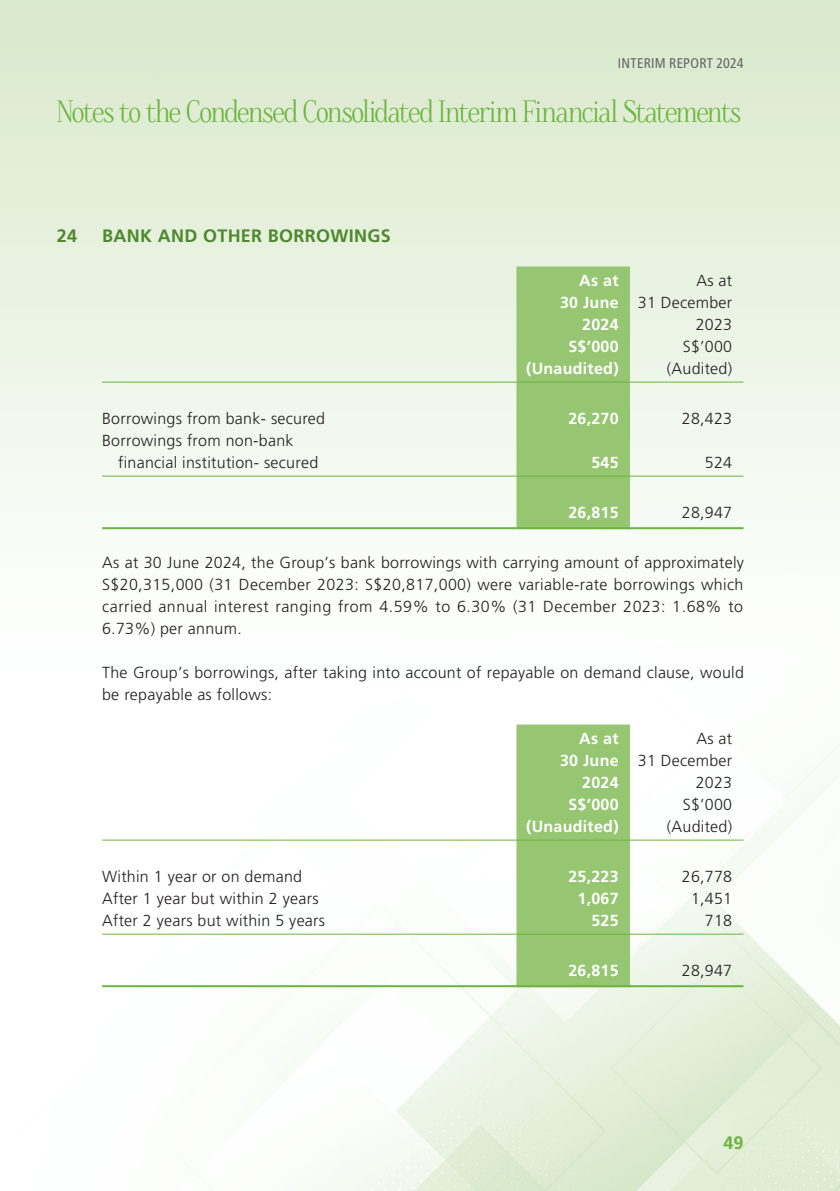
<style>
.page{position:relative;width:840px;height:1191px;background:#fff}
.page>*{position:absolute;margin:0;border:0;box-sizing:border-box;transform-origin:0 0}
.t1{font:30px "Foglihten";letter-spacing:-.06em;color:#6cb43f;scale:.85 1}
._01_H1{font:700 18px "Frutiger LT Std";letter-spacing:.015em;color:#4d892d}
.t2{font:700 18px "Frutiger LT Std";color:#6cb43f}
._00_txt{font:300 16px/22px "Frutiger LT Std";letter-spacing:.015em;color:#231f20;text-align:justify}
._50_Table_txt{font:300 16px/22px "Frutiger LT Std";letter-spacing:.015em;color:#231f20}
._50_Table_txt-2{font:700 16px "Frutiger LT Std";letter-spacing:.015em;color:#fff}
.t3{font:condensed 14px "Frutiger LT Std";letter-spacing:.02em;color:#636366}
</style>
<div class="page">
<img style="left:0;top:0;width:839px;height:1191px">
<div style="left:516px;top:266px;width:113px;height:261px;background:#96c672"></div>
<hr style="left:102px;top:381px;width:414px;height:1px;background:#6cb43f">
<hr style="left:516px;top:381px;width:113px;height:1px;background:#6cb43f">
<hr style="left:629px;top:381px;width:114px;height:1px;background:#6cb43f">
<hr style="left:102px;top:475px;width:414px;height:1px;background:#6cb43f">
<hr style="left:516px;top:475px;width:113px;height:1px;background:#6cb43f">
<hr style="left:629px;top:475px;width:114px;height:1px;background:#6cb43f">
<hr style="left:102px;top:527px;width:414px;height:2px;background:#6cb43f">
<hr style="left:516px;top:527px;width:113px;height:2px;background:#6cb43f">
<hr style="left:629px;top:527px;width:114px;height:2px;background:#6cb43f">
<div style="left:516px;top:724px;width:113px;height:261px;background:#96c672"></div>
<hr style="left:102px;top:839px;width:414px;height:1px;background:#6cb43f">
<hr style="left:516px;top:839px;width:113px;height:1px;background:#6cb43f">
<hr style="left:629px;top:839px;width:114px;height:1px;background:#6cb43f">
<hr style="left:102px;top:933px;width:414px;height:1px;background:#6cb43f">
<hr style="left:516px;top:933px;width:113px;height:1px;background:#6cb43f">
<hr style="left:629px;top:933px;width:114px;height:1px;background:#6cb43f">
<hr style="left:102px;top:985px;width:414px;height:2px;background:#6cb43f">
<hr style="left:516px;top:985px;width:113px;height:2px;background:#6cb43f">
<hr style="left:629px;top:985px;width:114px;height:2px;background:#6cb43f">
<p class="t3" style="left:617px;top:55px;width:127px">INTERIM REPORT 2024</p>
<h1 class="t1" style="left:57px;top:95px;width:806px">Notes to the Condensed Consolidated Interim Financial Statements</h1>
<p class="_01_H1" style="left:57px;top:225px;width:22px">24</p>
<p class="_01_H1" style="left:102px;top:225px;width:290px">BANK AND OTHER BORROWINGS</p>
<p class="_50_Table_txt-2" style="left:579px;top:271px;width:41px">As at</p>
<p class="_50_Table_txt-2" style="left:559px;top:293px;width:60px">30 June</p>
<p class="_50_Table_txt-2" style="left:582px;top:315px;width:38px">2024</p>
<p class="_50_Table_txt" style="left:696px;top:269px;width:37px">As at</p>
<p class="_50_Table_txt" style="left:637px;top:291px;width:96px">31 December</p>
<p class="_50_Table_txt" style="left:695px;top:313px;width:38px">2023</p>
<p class="_50_Table_txt-2" style="left:568px;top:337px;width:52px">S$’000</p>
<p class="_50_Table_txt" style="left:682px;top:335px;width:51px">S$’000</p>
<p class="_50_Table_txt-2" style="left:525px;top:359px;width:94px">(Unaudited)</p>
<p class="_50_Table_txt" style="left:666px;top:357px;width:67px">(Audited)</p>
<p class="_50_Table_txt" style="left:102px;top:407px;width:224px">Borrowings from bank- secured</p>
<p class="_50_Table_txt-2" style="left:568px;top:409px;width:52px">26,270</p>
<p class="_50_Table_txt" style="left:681px;top:407px;width:52px">28,423</p>
<p class="_50_Table_txt" style="left:118px;top:429px;width:201px;text-indent:-16px">Borrowings from non-bank financial institution- secured</p>
<p class="_50_Table_txt-2" style="left:591px;top:453px;width:29px">545</p>
<p class="_50_Table_txt" style="left:704px;top:451px;width:29px">524</p>
<p class="_50_Table_txt-2" style="left:568px;top:503px;width:52px">26,815</p>
<p class="_50_Table_txt" style="left:681px;top:501px;width:52px">28,947</p>
<p class="_00_txt" style="left:102px;top:551px;width:643px">As at 30 June 2024, the Group’s bank borrowings with carrying amount of approximately S$20,315,000 (31 December 2023: S$20,817,000) were variable-rate borrowings which carried annual interest ranging from 4.59% to 6.30% (31 December 2023: 1.68% to 6.73%) per annum.</p>
<p class="_00_txt" style="left:102px;top:661px;width:643px">The Group’s borrowings, after taking into account of repayable on demand clause, would be repayable as follows:</p>
<p class="_50_Table_txt-2" style="left:579px;top:729px;width:41px">As at</p>
<p class="_50_Table_txt-2" style="left:559px;top:751px;width:60px">30 June</p>
<p class="_50_Table_txt-2" style="left:582px;top:773px;width:38px">2024</p>
<p class="_50_Table_txt" style="left:696px;top:727px;width:37px">As at</p>
<p class="_50_Table_txt" style="left:637px;top:749px;width:96px">31 December</p>
<p class="_50_Table_txt" style="left:695px;top:771px;width:38px">2023</p>
<p class="_50_Table_txt-2" style="left:568px;top:795px;width:52px">S$’000</p>
<p class="_50_Table_txt" style="left:682px;top:793px;width:51px">S$’000</p>
<p class="_50_Table_txt-2" style="left:525px;top:817px;width:94px">(Unaudited)</p>
<p class="_50_Table_txt" style="left:666px;top:815px;width:67px">(Audited)</p>
<p class="_50_Table_txt" style="left:102px;top:865px;width:201px">Within 1 year or on demand</p>
<p class="_50_Table_txt-2" style="left:568px;top:867px;width:52px">25,223</p>
<p class="_50_Table_txt" style="left:681px;top:865px;width:52px">26,778</p>
<p class="_50_Table_txt" style="left:102px;top:887px;width:218px">After 1 year but within 2 years</p>
<p class="_50_Table_txt-2" style="left:577px;top:889px;width:43px">1,067</p>
<p class="_50_Table_txt" style="left:690px;top:887px;width:43px">1,451</p>
<p class="_50_Table_txt" style="left:102px;top:909px;width:224px">After 2 years but within 5 years</p>
<p class="_50_Table_txt-2" style="left:591px;top:911px;width:29px">525</p>
<p class="_50_Table_txt" style="left:704px;top:909px;width:29px">718</p>
<p class="_50_Table_txt-2" style="left:568px;top:961px;width:52px">26,815</p>
<p class="_50_Table_txt" style="left:681px;top:959px;width:52px">28,947</p>
<p class="t2" style="left:723px;top:1132px;width:22px">49</p>
</div>
